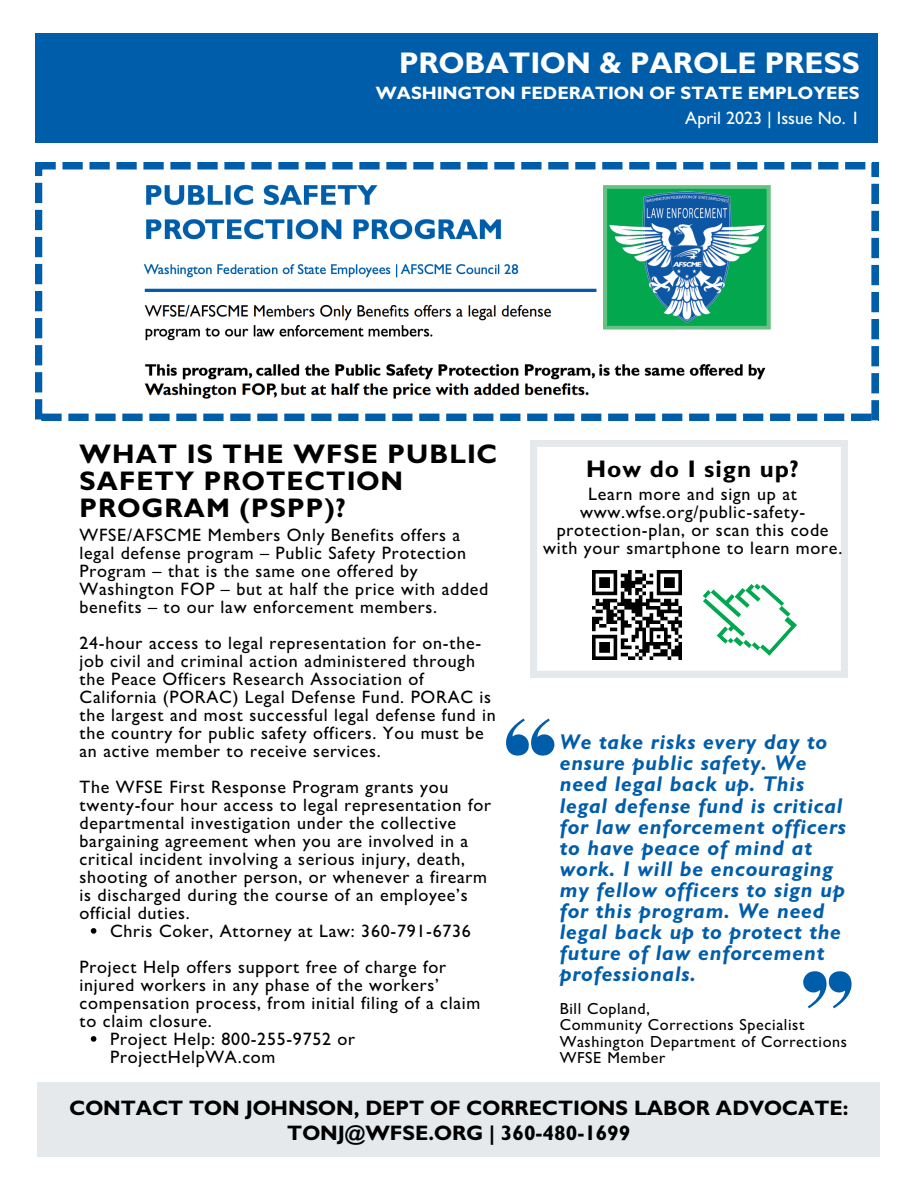
<style>
.page{position:relative;width:918px;height:1188px;background:#fff}
.page>*{position:absolute;margin:0;border:0;box-sizing:border-box;transform-origin:0 0}
.t1{font:700 30px "Gill Sans MT Std";color:#fff}
.t2{font:700 27px/27px "Gill Sans MT Std";letter-spacing:.04em;color:#000}
.t3{font:700 24.15px "Gill Sans MT Std";letter-spacing:.04em;color:#000}
.t4{font:italic 700 21.45px/21.1px "Gill Sans MTW01";letter-spacing:.04em;color:#005daa}
.t5{font:700 21px/24.8px "Gill Sans MTW01";color:#000;text-align:center}
.t6{font:500 18px/18px "Gill Sans MTW01";letter-spacing:.04em;color:#000}
.t7{font:700 18px "Gill Sans MT Std";color:#fff}
.t8{font:500 18px "Gill Sans MTW01";color:#fff}
.t9{font:500 16.05px/16px "Gill Sans MT Std";letter-spacing:.04em;color:#000}
</style>
<div class="page">
<svg style="left:530px;top:440px;width:318px;height:238px"></svg>
<img style="left:592px;top:571px;width:89px;height:89px">
<div style="left:36px;top:33px;width:842px;height:109px;background:#005daa"></div>
<div style="left:37px;top:1082px;width:843px;height:74px;background:#e5e9eb"></div>
<svg style="left:36px;top:163px;width:842px;height:257px"></svg>
<svg style="left:91px;top:928px;width:5px;height:6px"></svg>
<svg style="left:91px;top:1036px;width:5px;height:6px"></svg>
<svg style="left:506px;top:718px;width:48px;height:38px"></svg>
<svg style="left:803px;top:971px;width:49px;height:37px"></svg>
<svg style="left:689px;top:559px;width:113px;height:112px"></svg>
<h1 class="t1" style="left:399px;top:53px;width:462px">PROBATION &amp; PAROLE PRESS</h1>
<p class="t8" style="left:685px;top:107px;width:176px">April 2023 | Issue No. 1</p>
<p class="t7" style="left:376px;top:87px;width:485px">WASHINGTON FEDERATION OF STATE EMPLOYEES</p>
<h2 class="t2" style="left:80px;top:445px;width:419px">WHAT IS THE WFSE PUBLIC<br>SAFETY PROTECTION<br>PROGRAM (PSPP)?</h2>
<p class="t6" style="left:80px;top:526px;width:410px">WFSE/AFSCME Members Only Benefits offers a legal defense program – Public Safety Protection Program – that is the same one offered by Washington FOP – but at half the price with added benefits – to our law enforcement members.</p>
<p class="t6" style="left:80px;top:634px;width:418px">24-hour access to legal representation for on-the&shy;job civil and criminal action administered through the Peace Officers Research Association of California (PORAC) Legal Defense Fund. PORAC is the largest and most successful legal defense fund in the country for public safety officers. You must be an active member to receive services.</p>
<p class="t6" style="left:80px;top:778px;width:413px">The WFSE First Response Program grants you twenty-four hour access to legal representation for departmental investigation under the collective bargaining agreement when you are involved in a critical incident involving a serious injury, death, shooting of another person, or whenever a firearm is discharged during the course of an employee’s official duties.</p>
<h3 class="t3" style="left:586px;top:461px;width:214px">How do I sign up?</h3>
<p class="t6" style="left:543px;top:485px;width:301px;text-align:center">Learn more and sign up at www.wfse.org/public-safety&shy;protection-plan, or scan this code with your smartphone to learn more.</p>
<p class="t4" style="left:560px;top:731px;width:288px">We take risks every day to ensure public safety. We need legal back up. This legal defense fund is critical for law enforcement officers to have peace of mind at work. I will be encouraging my fellow officers to sign up for this program. We need legal back up to protect the future of law enforcement professionals.</p>
<p class="t9" style="left:560px;top:1003px;width:289px">Bill Copland,<br>Community Corrections Specialist<br>Washington Department of Corrections<br>WFSE Member</p>
<p class="t5" style="left:69px;top:1095px;width:781px">CONTACT TON JOHNSON, DEPT OF CORRECTIONS LABOR ADVOCATE:<br>TONJ@WFSE.ORG | 360-480-1699</p>
<p class="t6" style="left:110px;top:922px;width:362px">Chris Coker, Attorney at Law: 360-791-6736</p>
<p class="t6" style="left:80px;top:958px;width:402px">Project Help offers support free of charge for injured workers in any phase of the workers’ compensation process, from initial filing of a claim to claim closure.</p>
<p class="t6" style="left:110px;top:1030px;width:247px">Project Help: 800-255-9752 or<br>ProjectHelpWA.com</p>
</div>
